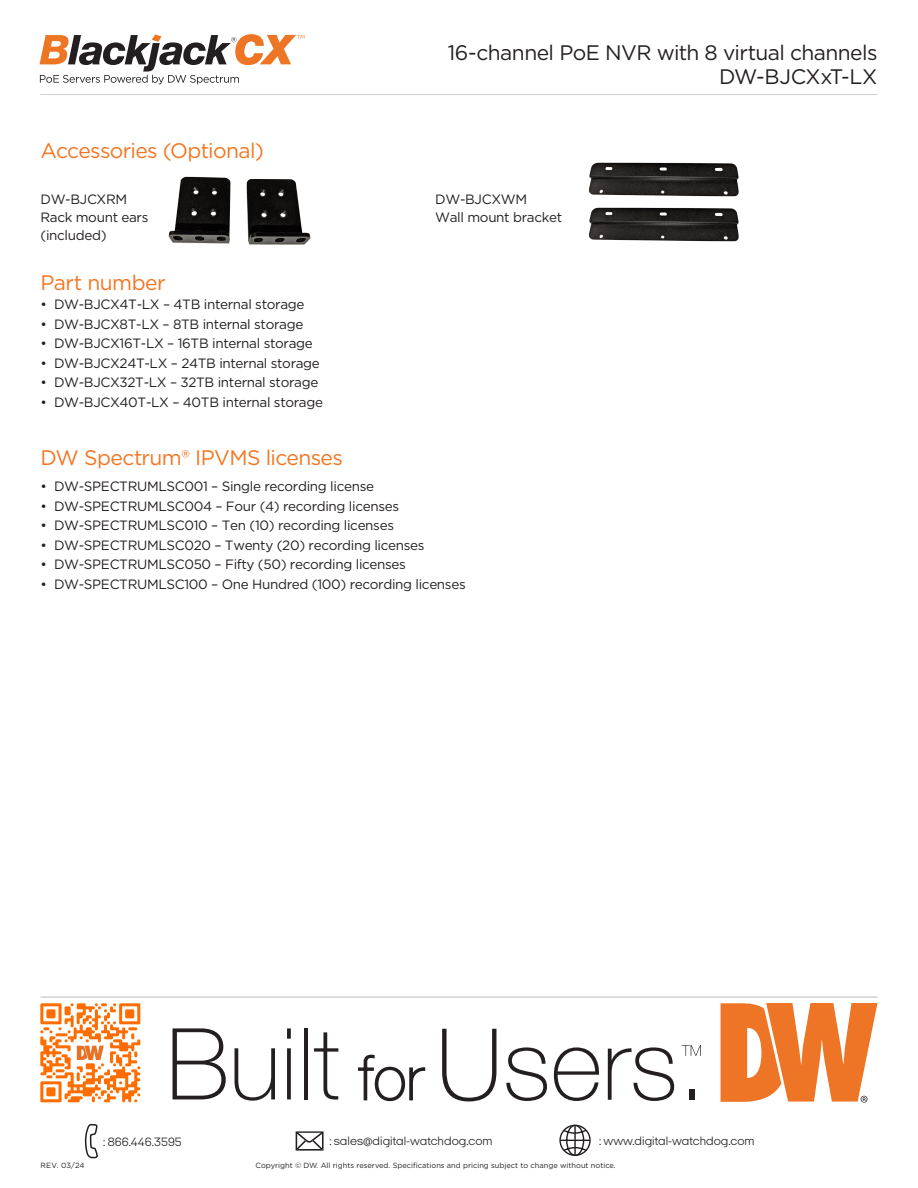
<style>
.page{position:relative;width:918px;height:1188px;background:#fff}
.page>*{position:absolute;margin:0;border:0;box-sizing:border-box;transform-origin:0 0}
.t1{font:21px "Gotham";letter-spacing:-.03em;color:#f47521}
.t2{font:21px/24px "Gotham";letter-spacing:-.025em;color:#231f20;text-align:right}
.t3{font:13.5px/18px "Gotham";letter-spacing:-.025em;color:#231f20}
.t4{font:300 12.3px "Italian Plate No 2 Expanded";color:#231f20}
.t5{font:7.5px "Gotham";color:#231f20}
</style>
<div class="page">
<hr style="left:40px;top:94px;width:838px;height:1px;background:#cfd0d2">
<svg style="left:40px;top:34px;width:265px;height:50px"></svg>
<img style="left:168px;top:176px;width:143px;height:69px">
<img style="left:589px;top:162px;width:150px;height:35px">
<img style="left:589px;top:207px;width:150px;height:35px">
<hr style="left:40px;top:997px;width:838px;height:1px;background:#bcbdc0">
<img style="left:41px;top:1003px;width:99px;height:99px">
<svg style="left:721px;top:1003px;width:157px;height:100px"></svg>
<svg style="left:173px;top:1028px;width:53px;height:71px"></svg>
<svg style="left:235px;top:1048px;width:40px;height:53px"></svg>
<svg style="left:287px;top:1048px;width:4px;height:51px"></svg>
<svg style="left:287px;top:1028px;width:4px;height:11px"></svg>
<hr style="left:304px;top:1028px;width:4px;height:71px;background:#231f20">
<svg style="left:314px;top:1032px;width:24px;height:68px"></svg>
<svg style="left:358px;top:1054px;width:68px;height:47px"></svg>
<svg style="left:442px;top:1029px;width:54px;height:72px"></svg>
<svg style="left:506px;top:1047px;width:41px;height:54px"></svg>
<svg style="left:554px;top:1047px;width:45px;height:54px"></svg>
<svg style="left:608px;top:1047px;width:66px;height:54px"></svg>
<div style="left:689px;top:1090px;width:5px;height:10px;background:#231f20"></div>
<svg style="left:682px;top:1045px;width:19px;height:11px"></svg>
<svg style="left:85px;top:1124px;width:13px;height:34px"></svg>
<svg style="left:296px;top:1131px;width:28px;height:20px"></svg>
<svg style="left:559px;top:1125px;width:32px;height:31px"></svg>
<p class="t1" style="left:40px;top:137px;width:225px">Accessories (Optional)</p>
<p class="t3" style="left:40px;top:190px;width:88px">DW-BJCXRM</p>
<p class="t3" style="left:40px;top:208px;width:109px">Rack mount ears (included)</p>
<p class="t1" style="left:40px;top:269px;width:127px">Part number</p>
<p class="t3" style="left:40px;top:295px;width:265px">• DW-BJCX4T-LX – 4TB internal storage</p>
<p class="t3" style="left:40px;top:315px;width:264px">• DW-BJCX8T-LX – 8TB internal storage</p>
<p class="t3" style="left:40px;top:334px;width:274px">• DW-BJCX16T-LX – 16TB internal storage</p>
<p class="t3" style="left:40px;top:354px;width:281px">• DW-BJCX24T-LX – 24TB internal storage</p>
<p class="t3" style="left:40px;top:373px;width:279px">• DW-BJCX32T-LX – 32TB internal storage</p>
<p class="t3" style="left:40px;top:393px;width:284px">• DW-BJCX40T-LX – 40TB internal storage</p>
<p class="t2" style="left:448px;top:40px;width:431px">16-channel PoE NVR with 8 virtual channels<br>DW-BJCXxT-LX</p>
<p class="t3" style="left:435px;top:190px;width:93px">DW-BJCXWM</p>
<p class="t3" style="left:435px;top:208px;width:128px">Wall mount bracket</p>
<p class="t1" style="left:40px;top:444px;width:304px">DW Spectrum® IPVMS licenses</p>
<p class="t3" style="left:40px;top:477px;width:335px">• DW-SPECTRUMLSC001 – Single recording license</p>
<p class="t3" style="left:40px;top:497px;width:360px">• DW-SPECTRUMLSC004 – Four (4) recording licenses</p>
<p class="t3" style="left:40px;top:516px;width:355px">• DW-SPECTRUMLSC010 – Ten (10) recording licenses</p>
<p class="t3" style="left:40px;top:536px;width:386px">• DW-SPECTRUMLSC020 – Twenty (20) recording licenses</p>
<p class="t3" style="left:40px;top:555px;width:367px">• DW-SPECTRUMLSC050 – Fifty (50) recording licenses</p>
<p class="t3" style="left:40px;top:575px;width:427px">• DW-SPECTRUMLSC100 – One Hundred (100) recording licenses</p>
<p class="t5" style="left:41px;top:1160px;width:46px">REV. 03/24</p>
<p class="t4" style="left:103px;top:1135px;width:80px">: 866.446.3595</p>
<p class="t4" style="left:329px;top:1134px;width:165px">: sales@digital-watchdog.com</p>
<p class="t4" style="left:599px;top:1135px;width:157px">: www.digital-watchdog.com</p>
<p class="t5" style="left:256px;top:1160px;width:362px">Copyright © DW. All rights reserved. Specifications and pricing subject to change without notice.</p>
</div>
